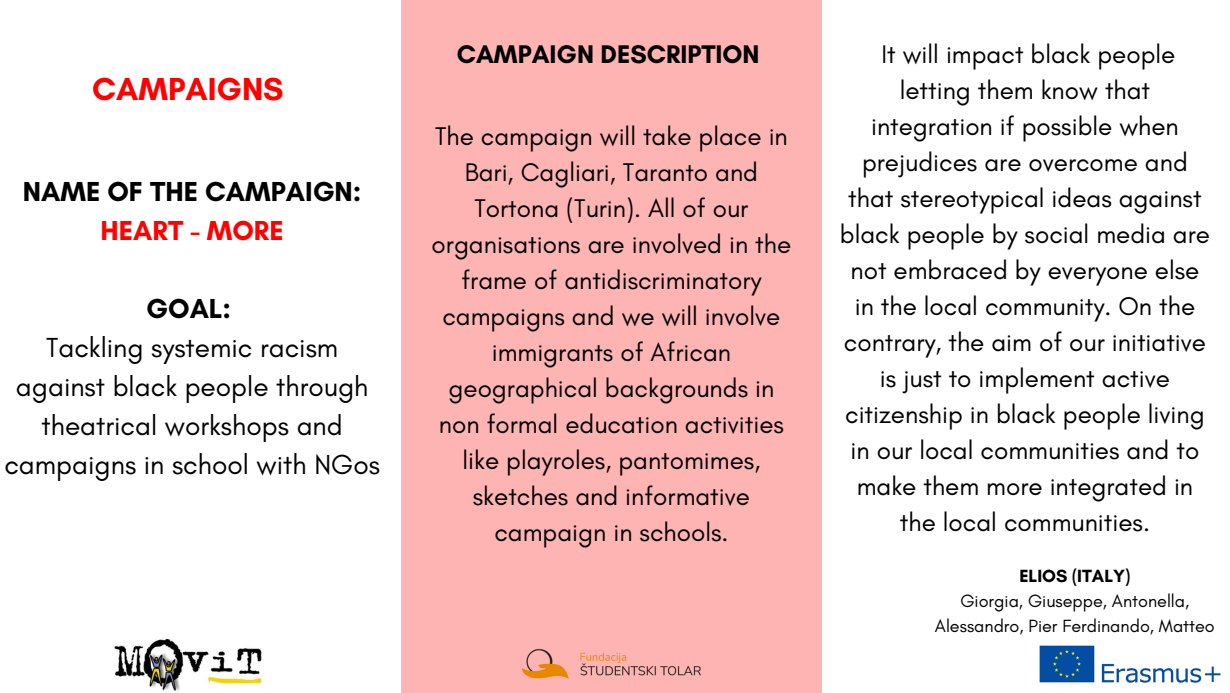
<style>
.page{position:relative;width:1230px;height:693px;background:#fff}
.page>*{position:absolute;margin:0;border:0;box-sizing:border-box;transform-origin:0 0}
.t1{font:700 32.4px "Glacial Indifference";color:#ff0101}
.t2{font:28px/39px "Glacial Indifference";color:#000;text-align:center}
.t3{font:700 28px "Glacial Indifference";color:#000}
.t4{font:700 28px "Glacial Indifference";color:#ff0101}
.t5{font:26px/36px "Glacial Indifference";color:#000;text-align:center}
.t6{font:700 26px "Glacial Indifference";color:#000}
.t7{font:18px/24.8px "Glacial Indifference";color:#000;text-align:center}
.t8{font:700 18px "Glacial Indifference";color:#000}
</style>
<div class="page">
<img style="left:1039px;top:645px;width:182px;height:38px">
<div style="left:401px;top:0;width:421px;height:693px;background:#ffb4b4"></div>
<img style="left:510px;top:638px;width:203px;height:53px">
<img style="left:115px;top:639px;width:146px;height:52px">
<p class="t1" style="left:92px;top:69px;width:193px">CAMPAIGNS</p>
<p class="t3" style="left:23px;top:175px;width:340px">NAME OF THE CAMPAIGN:</p>
<p class="t4" style="left:101px;top:214px;width:185px">HEART - MORE</p>
<p class="t3" style="left:146px;top:292px;width:87px">GOAL:</p>
<p class="t2" style="left:4px;top:328px;width:377px">Tackling systemic racism against black people through theatrical workshops and campaigns in school with NGos</p>
<p class="t6" style="left:457px;top:38px;width:304px">CAMPAIGN DESCRIPTION</p>
<p class="t5" style="left:432px;top:118px;width:361px">The campaign will take place in<br>Bari, Cagliari, Taranto and<br>Tortona (Turin). All of our organisations are involved in the frame of antidiscriminatory campaigns and we will involve immigrants of African geographical backgrounds in non formal education activities like playroles, pantomimes, sketches and informative campaign in schools.</p>
<p class="t5" style="left:840px;top:36px;width:372px">It will impact black people letting them know that integration if possible when prejudices are overcome and that stereotypical ideas against black people by social media are not embraced by everyone else in the local community. On the contrary, the aim of our initiative is just to implement active citizenship in black people living in our local communities and to make them more integrated in the local communities.</p>
<p class="t8" style="left:1019px;top:565px;width:112px">ELIOS (ITALY)</p>
<p class="t7" style="left:935px;top:588px;width:281px">Giorgia, Giuseppe, Antonella,<br>Alessandro, Pier Ferdinando, Matteo</p>
</div>
